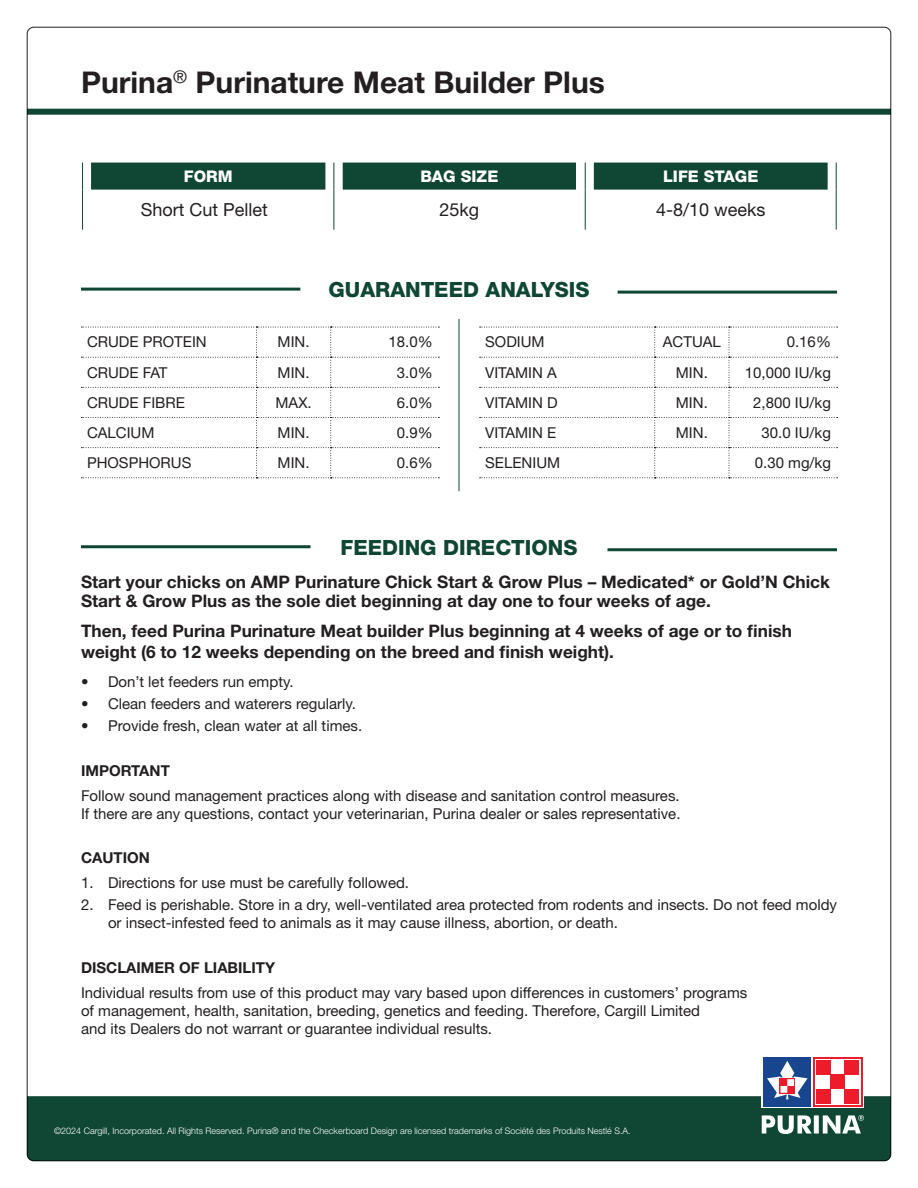
<style>
.page{position:relative;width:918px;height:1188px;background:#fff}
.page>*{position:absolute;margin:0;border:0;box-sizing:border-box;transform-origin:0 0}
.t1{font:700 30px "Helvetica Neue LT Std";color:#231f20}
.t2{font:800 21px "Helvetica Neue LT Std";color:#0f4734}
.t3{font:18px "Helvetica Neue LT Std";color:#231f20}
.t4{font:700 17.25px/19.5px "Helvetica Neue LT Std";color:#231f20}
.t5{font:800 16.05px "Helvetica Neue LT Std";color:#fff}
.t6{font:15px/18px "Helvetica Neue LT Std";color:#231f20}
.t7{font:700 15px "Helvetica Neue LT Std";color:#231f20}
.t8{font:300 9px "Helvetica Neue LT Std";color:#fff}
</style>
<div class="page">
<div style="left:27px;top:1096px;width:864px;height:65px;background:#0f4734"></div>
<svg style="left:762px;top:1057px;width:102px;height:51px"></svg>
<div style="left:764px;top:1057px;width:47px;height:50px;background:#17468e"></div>
<div style="left:813px;top:1057px;width:49px;height:50px;background:linear-gradient(to right,#ee1b2b,#ee1b2b)"></div>
<div style="left:815px;top:1059px;width:45px;height:46px;background:#fff"></div>
<div style="left:816px;top:1061px;width:14px;height:14px;background:#ee1b2b"></div>
<div style="left:845px;top:1061px;width:14px;height:14px;background:#ee1b2b"></div>
<div style="left:830px;top:1075px;width:15px;height:14px;background:#ee1b2b"></div>
<div style="left:816px;top:1089px;width:14px;height:14px;background:#ee1b2b"></div>
<div style="left:845px;top:1089px;width:14px;height:14px;background:#ee1b2b"></div>
<svg style="left:767px;top:1061px;width:41px;height:38px"></svg>
<svg style="left:762px;top:1115px;width:102px;height:19px"></svg>
<div style="left:27px;top:109px;width:864px;height:6px;background:#0f4734"></div>
<svg style="left:81px;top:327px;width:358px;height:151px"></svg>
<svg style="left:480px;top:327px;width:358px;height:151px"></svg>
<hr style="left:81px;top:545px;width:229px;height:3px;background:#0f4734">
<hr style="left:608px;top:548px;width:229px;height:3px;background:#0f4734">
<hr style="left:81px;top:288px;width:219px;height:3px;background:#0f4734">
<hr style="left:618px;top:291px;width:219px;height:3px;background:#0f4734">
<svg style="left:82px;top:163px;width:1px;height:27px"></svg>
<hr style="left:82px;top:190px;width:1px;height:40px;background:#0f4734">
<hr style="left:334px;top:190px;width:1px;height:40px;background:#0f4734">
<svg style="left:91px;top:163px;width:737px;height:27px;background:#1d513f"></svg>
<hr style="left:585px;top:190px;width:1px;height:40px;background:#0f4734">
<svg style="left:836px;top:163px;width:1px;height:27px"></svg>
<hr style="left:836px;top:190px;width:1px;height:40px;background:#0f4734">
<hr style="left:459px;top:319px;width:1px;height:172px;background:#0f4734">
<h1 class="t1" style="left:81px;top:64px;width:525px">Purina<sup>®</sup> Purinature Meat Builder Plus</h1>
<p class="t5" style="left:184px;top:167px;width:50px">FORM</p>
<p class="t5" style="left:420px;top:167px;width:79px">BAG SIZE</p>
<p class="t5" style="left:663px;top:167px;width:97px">LIFE STAGE</p>
<p class="t3" style="left:141px;top:199px;width:129px">Short Cut Pellet</p>
<p class="t3" style="left:440px;top:199px;width:41px">25kg</p>
<p class="t3" style="left:656px;top:199px;width:111px">4-8/10 weeks</p>
<h2 class="t2" style="left:328px;top:277px;width:263px">GUARANTEED ANALYSIS</h2>
<p class="t6" style="left:87px;top:333px;width:121px">CRUDE PROTEIN</p>
<p class="t6" style="left:278px;top:333px;width:33px">MIN.</p>
<p class="t6" style="left:389px;top:333px;width:46px">18.0%</p>
<p class="t6" style="left:87px;top:363px;width:82px">CRUDE FAT</p>
<p class="t6" style="left:278px;top:363px;width:33px">MIN.</p>
<p class="t6" style="left:397px;top:363px;width:37px">3.0%</p>
<p class="t6" style="left:87px;top:393px;width:100px">CRUDE FIBRE</p>
<p class="t6" style="left:276px;top:393px;width:38px">MAX.</p>
<p class="t6" style="left:397px;top:393px;width:37px">6.0%</p>
<p class="t6" style="left:87px;top:423px;width:69px">CALCIUM</p>
<p class="t6" style="left:278px;top:423px;width:33px">MIN.</p>
<p class="t6" style="left:397px;top:423px;width:37px">0.9%</p>
<p class="t6" style="left:87px;top:454px;width:106px">PHOSPHORUS</p>
<p class="t6" style="left:278px;top:454px;width:33px">MIN.</p>
<p class="t6" style="left:397px;top:454px;width:37px">0.6%</p>
<p class="t6" style="left:485px;top:333px;width:61px">SODIUM</p>
<p class="t6" style="left:663px;top:333px;width:60px">ACTUAL</p>
<p class="t6" style="left:787px;top:333px;width:46px">0.16%</p>
<p class="t6" style="left:485px;top:363px;width:73px">VITAMIN A</p>
<p class="t6" style="left:676px;top:363px;width:33px">MIN.</p>
<p class="t6" style="left:745px;top:363px;width:88px">10,000 IU/kg</p>
<p class="t6" style="left:485px;top:393px;width:74px">VITAMIN D</p>
<p class="t6" style="left:676px;top:393px;width:33px">MIN.</p>
<p class="t6" style="left:753px;top:393px;width:79px">2,800 IU/kg</p>
<p class="t6" style="left:485px;top:423px;width:73px">VITAMIN E</p>
<p class="t6" style="left:676px;top:423px;width:33px">MIN.</p>
<p class="t6" style="left:762px;top:423px;width:71px">30.0 IU/kg</p>
<p class="t6" style="left:485px;top:454px;width:77px">SELENIUM</p>
<p class="t6" style="left:755px;top:454px;width:78px">0.30 mg/kg</p>
<h2 class="t2" style="left:341px;top:535px;width:238px">FEEDING DIRECTIONS</h2>
<p class="t4" style="left:81px;top:571px;width:751px">Start your chicks on AMP Purinature Chick Start &amp; Grow Plus – Medicated* or Gold’N Chick<br>Start &amp; Grow Plus as the sole diet beginning at day one to four weeks of age.</p>
<p class="t4" style="left:81px;top:619px;width:713px;line-height:21.6px">Then, feed Purina Purinature Meat builder Plus beginning at 4 weeks of age or to finish weight (6 to 12 weeks depending on the breed and finish weight).</p>
<p class="t6" style="left:81px;top:672px;width:214px">• Don’t let feeders run empty.</p>
<p class="t6" style="left:81px;top:694px;width:277px">• Clean feeders and waterers regularly.</p>
<p class="t6" style="left:81px;top:717px;width:283px">• Provide fresh, clean water at all times.</p>
<p class="t7" style="left:81px;top:761px;width:90px">IMPORTANT</p>
<p class="t6" style="left:81px;top:786px;width:601px">Follow sound management practices along with disease and sanitation control measures.<br>If there are any questions, contact your veterinarian, Purina dealer or sales representative.</p>
<p class="t7" style="left:81px;top:849px;width:70px">CAUTION</p>
<p class="t6" style="left:81px;top:874px;width:330px">1. Directions for use must be carefully followed.</p>
<p class="t6" style="left:108px;top:896px;width:731px;text-indent:-27px">2. Feed is perishable. Store in a dry, well-ventilated area protected from rodents and insects. Do not feed moldy or insect-infested feed to animals as it may cause illness, abortion, or death.</p>
<p class="t7" style="left:81px;top:958px;width:196px">DISCLAIMER OF LIABILITY</p>
<p class="t6" style="left:81px;top:983px;width:668px">Individual results from use of this product may vary based upon differences in customers’ programs of management, health, sanitation, breeding, genetics and feeding. Therefore, Cargill Limited<br>and its Dealers do not warrant or guarantee individual results.</p>
<p class="t8" style="left:54px;top:1125px;width:578px">©2024 Cargill, Incorporated. All Rights Reserved. Purina® and the Checkerboard Design are licensed trademarks of Société des Produits Nestlé S.A.</p>
</div>
